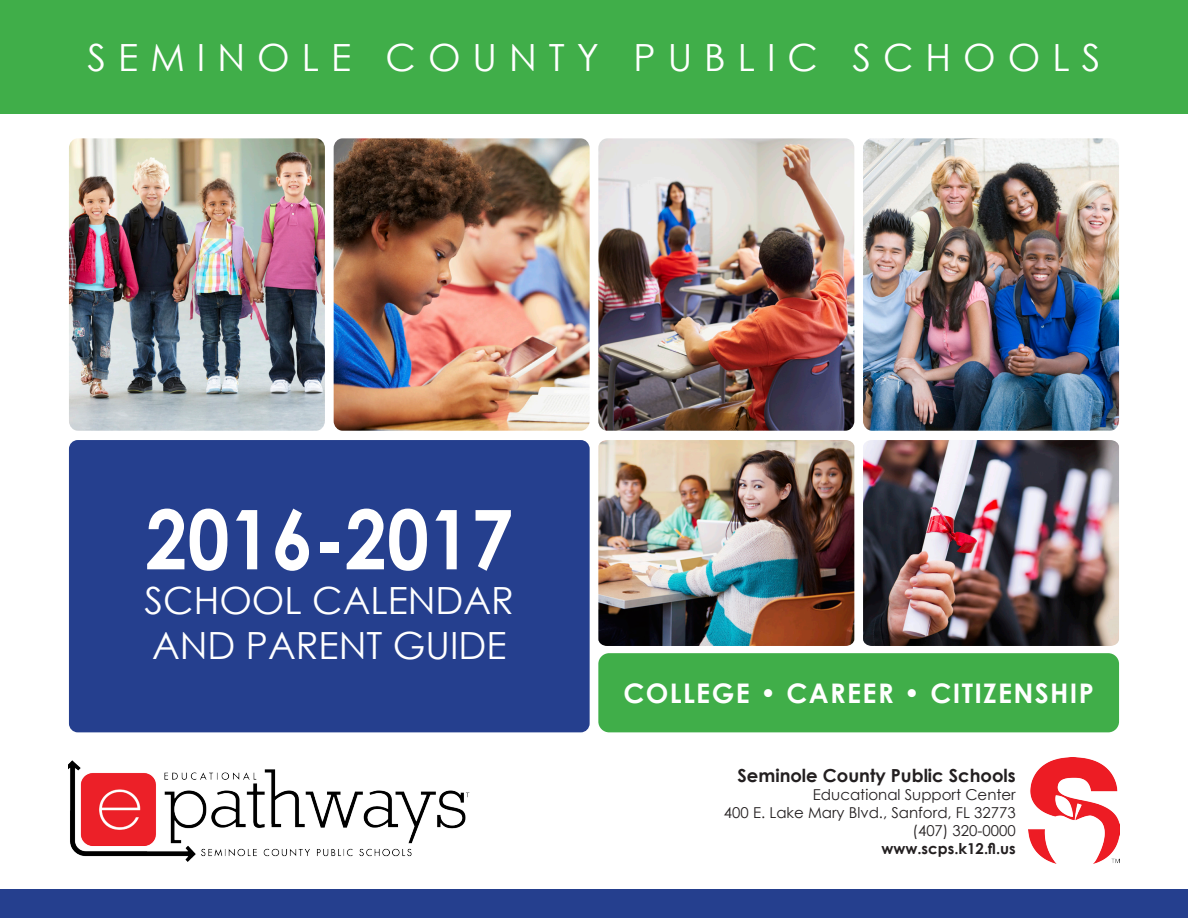
<style>
.page{position:relative;width:1188px;height:918px;background:#fff}
.page>*{position:absolute;margin:0;border:0;box-sizing:border-box;transform-origin:0 0}
.t1{font:700 82.5px "Century Gothic";color:#fff;scale:.91 1}
.t2{font:37.5px "Century Gothic";color:#fff}
.t3{font:37.5px "Century Gothic";letter-spacing:.32em;color:#fff}
.t4{font:700 27px "Century Gothic";letter-spacing:.05em;color:#fff}
.t5{font:700 18px "Century Gothic";color:#231f20}
.t6{font:15px "Century Gothic";color:#231f20}
.t7{font:700 15px "Century Gothic";color:#231f20}
</style>
<div class="page">
<div style="left:598px;top:653px;width:521px;height:79px;background:#40ae49;border-radius:11px"></div>
<img style="left:69px;top:138px;width:256px;height:293px">
<div style="left:69px;top:440px;width:521px;height:292px;background:#253f8e;border-radius:9px"></div>
<div style="left:0;top:0;width:1188px;height:113px;background:#40ae49"></div>
<img style="left:598px;top:138px;width:256px;height:293px">
<img style="left:863px;top:138px;width:256px;height:293px">
<img style="left:334px;top:138px;width:256px;height:293px">
<img style="left:598px;top:440px;width:256px;height:206px">
<img style="left:863px;top:440px;width:256px;height:206px">
<img style="left:1028px;top:758px;width:91px;height:106px">
<div style="left:0;top:889px;width:1188px;height:29px;background:#253f8e"></div>
<img style="left:69px;top:760px;width:401px;height:101px">
<p class="t3" style="left:88px;top:31px;width:1014px">SEMINOLE COUNTY PUBLIC SCHOOLS</p>
<p class="t1" style="left:146px;top:477px;width:405px">2016-2017</p>
<p class="t2" style="left:145px;top:575px;width:371px">SCHOOL CALENDAR</p>
<p class="t2" style="left:152px;top:620px;width:356px">AND PARENT GUIDE</p>
<p class="t4" style="left:623px;top:673px;width:472px">COLLEGE • CAREER • CITIZENSHIP</p>
<p class="t5" style="left:738px;top:761px;width:280px">Seminole County Public Schools</p>
<p class="t6" style="left:813px;top:784px;width:204px">Educational Support Center</p>
<p class="t6" style="left:724px;top:802px;width:293px">400 E. Lake Mary Blvd., Sanford, FL 32773</p>
<p class="t6" style="left:912px;top:820px;width:105px">(407) 320-0000</p>
<p class="t7" style="left:881px;top:837px;width:136px">www.scps.k12.fl.us</p>
</div>
